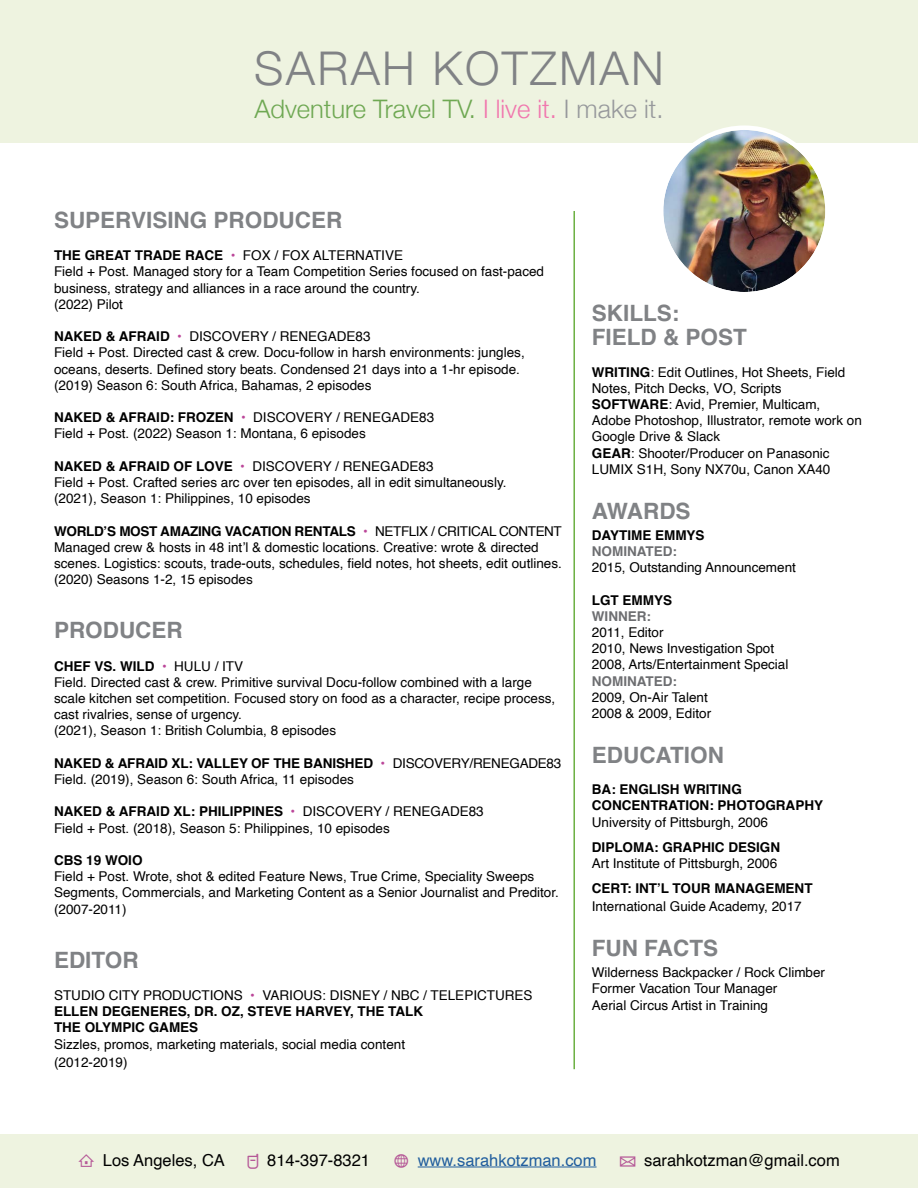
<style>
.page{position:relative;width:918px;height:1188px;background:#fff}
.page>*{position:absolute;margin:0;border:0;box-sizing:border-box;transform-origin:0 0}
.t1{font:300 46.5px "Helvetica Neue";letter-spacing:.05em;color:#808285}
.t2{font:300 25.5px "Helvetica Neue";color:#6fa853}
.t3{font:700 22.5px/24px "Helvetica";color:#808285}
.t4{font:16.5px "Helvetica";color:#000}
.t5{font:16.5px "Helvetica";color:#215e9e}
.t6{font:13.5px/16.2px "Helvetica";color:#000}
.t7{font:700 13.5px/16.2px "Helvetica";color:#000}
.t8{font:700 13.5px "Helvetica";color:#6d6e71}
.s1{color:#f177ae}
.s2{color:#97999c}
.s3{font-weight:700}
.s4{font-weight:700;color:#bb4699}
.s5{font-weight:400}
.s6{color:#bb4699}
</style>
<div class="page">
<div style="left:0;top:0;width:918px;height:143px;background:#eef3e0"></div>
<div style="left:0;top:1134px;width:918px;height:54px;background:#eef3e0"></div>
<hr style="left:573px;top:211px;width:2px;height:858px;background:#6cb042">
<img style="left:663px;top:130px;width:162px;height:162px;border-radius:81px">
<div style="left:659px;top:125px;width:171px;height:171px;border:4px solid #fff;border-radius:50%"></div>
<hr style="left:418px;top:1167px;width:179px;height:1px;background:#215e9e">
<h1 class="t1" style="left:254px;top:31px;width:411px">SARAH KOTZMAN</h1>
<h2 class="t2" style="left:254px;top:88px;width:411px">Adventure Travel TV. <span class="s1">I live it.</span> <span class="s2">I make it.</span></h2>
<h3 class="t3" style="left:54px;top:208px;width:290px">SUPERVISING PRODUCER</h3>
<p class="t6" style="left:54px;top:248px;width:492px"><span class="s3">THE GREAT TRADE RACE</span> <span class="s4">•</span> FOX / FOX ALTERNATIVE<br>Field + Post. Managed story for a Team Competition Series focused on fast-paced business, strategy and alliances in a race around the country.<br>(2022) Pilot</p>
<p class="t6" style="left:54px;top:329px;width:472px"><span class="s3">NAKED &amp; AFRAID</span> <span class="s4">•</span> DISCOVERY / RENEGADE83<br>Field + Post. Directed cast &amp; crew. Docu-follow in harsh environments: jungles, oceans, deserts. Defined story beats. Condensed 21 days into a 1-hr episode. (2019) Season 6: South Africa, Bahamas, 2 episodes</p>
<p class="t6" style="left:54px;top:410px;width:382px"><span class="s3">NAKED &amp; AFRAID: FROZEN</span> <span class="s4">•</span> DISCOVERY / RENEGADE83<br>Field + Post. (2022) Season 1: Montana, 6 episodes</p>
<p class="t6" style="left:54px;top:458px;width:454px"><span class="s3">NAKED &amp; AFRAID OF LOVE</span> <span class="s4">•</span> DISCOVERY / RENEGADE83<br>Field + Post. Crafted series arc over ten episodes, all in edit simultaneously. (2021), Season 1: Philippines, 10 episodes</p>
<p class="t6" style="left:54px;top:523px;width:510px"><span class="s3">WORLD’S MOST AMAZING VACATION RENTALS</span> <span class="s4">•</span> NETFLIX / CRITICAL CONTENT Managed crew &amp; hosts in 48 int’l &amp; domestic locations. Creative: wrote &amp; directed scenes. Logistics: scouts, trade-outs, schedules, field notes, hot sheets, edit outlines. (2020) Seasons 1-2, 15 episodes</p>
<h3 class="t3" style="left:54px;top:619px;width:130px">PRODUCER</h3>
<p class="t6" style="left:54px;top:658px;width:503px"><span class="s3">CHEF VS. WILD</span> <span class="s4">•</span> HULU / ITV<br>Field. Directed cast &amp; crew. Primitive survival Docu-follow combined with a large scale kitchen set competition. Focused story on food as a character, recipe process, cast rivalries, sense of urgency.<br>(2021), Season 1: British Columbia, 8 episodes</p>
<p class="t6" style="left:54px;top:755px;width:509px"><span class="s3">NAKED &amp; AFRAID XL: VALLEY OF THE BANISHED</span> <span class="s4">•</span> DISCOVERY/RENEGADE83<br>Field. (2019), Season 6: South Africa, 11 episodes</p>
<p class="t6" style="left:54px;top:804px;width:431px"><span class="s3">NAKED &amp; AFRAID XL: PHILIPPINES</span> <span class="s4">•</span> DISCOVERY / RENEGADE83<br>Field + Post. (2018), Season 5: Philippines, 10 episodes</p>
<p class="t7" style="left:54px;top:852px;width:90px">CBS 19 WOIO</p>
<p class="t6" style="left:54px;top:869px;width:507px">Field + Post. Wrote, shot &amp; edited Feature News, True Crime, Speciality Sweeps<br>Segments, Commercials, and Marketing Content as a Senior Journalist and Preditor. (2007-2011)</p>
<h3 class="t3" style="left:54px;top:948px;width:86px">EDITOR</h3>
<p class="t7" style="left:54px;top:987px;width:480px"><span class="s5">STUDIO CITY PRODUCTIONS</span> <span class="s6">•</span> <span class="s5">VARIOUS: DISNEY / NBC / TELEPICTURES<br></span>ELLEN DEGENERES, DR. OZ, STEVE HARVEY, THE TALK<br>THE OLYMPIC GAMES</p>
<p class="t6" style="left:54px;top:1035px;width:353px;line-height:18px">Sizzles, promos, marketing materials, social media content (2012-2019)</p>
<h3 class="t3" style="left:592px;top:302px;width:157px">SKILLS:<br>FIELD &amp; POST</h3>
<p class="t6" style="left:592px;top:364px;width:272px"><span class="s3">WRITING</span>: Edit Outlines, Hot Sheets, Field Notes, Pitch Decks, VO, Scripts <span class="s3">SOFTWARE</span>: Avid, Premier, Multicam, Adobe Photoshop, Illustrator, remote work on Google Drive &amp; Slack<br><span class="s3">GEAR</span>: Shooter/Producer on Panasonic LUMIX S1H, Sony NX70u, Canon XA40</p>
<h3 class="t3" style="left:592px;top:499px;width:100px">AWARDS</h3>
<p class="t7" style="left:592px;top:527px;width:114px">DAYTIME EMMYS</p>
<p class="t8" style="left:592px;top:540px;width:87px">NOMINATED:</p>
<p class="t6" style="left:592px;top:560px;width:206px">2015, Outstanding Announcement</p>
<p class="t7" style="left:592px;top:592px;width:82px">LGT EMMYS</p>
<p class="t8" style="left:592px;top:605px;width:61px">WINNER:</p>
<p class="t6" style="left:592px;top:625px;width:198px">2011, Editor<br>2010, News Investigation Spot<br>2008, Arts/Entertainment Special</p>
<p class="t8" style="left:592px;top:670px;width:87px">NOMINATED:</p>
<p class="t6" style="left:592px;top:689px;width:121px">2009, On-Air Talent<br>2008 &amp; 2009, Editor</p>
<h3 class="t3" style="left:592px;top:743px;width:134px">EDUCATION</h3>
<p class="t7" style="left:592px;top:782px;width:233px">BA: ENGLISH WRITING<br>CONCENTRATION: PHOTOGRAPHY</p>
<p class="t6" style="left:592px;top:814px;width:178px">University of Pittsburgh, 2006</p>
<p class="t7" style="left:592px;top:839px;width:190px">DIPLOMA: GRAPHIC DESIGN</p>
<p class="t6" style="left:592px;top:856px;width:187px">Art Institute of Pittsburgh, 2006</p>
<p class="t7" style="left:592px;top:881px;width:222px">CERT: INT’L TOUR MANAGEMENT</p>
<p class="t6" style="left:592px;top:899px;width:211px">International Guide Academy, 2017</p>
<h3 class="t3" style="left:592px;top:937px;width:128px">FUN FACTS</h3>
<p class="t6" style="left:592px;top:965px;width:235px">Wilderness Backpacker / Rock Climber<br>Former Vacation Tour Manager<br>Aerial Circus Artist in Training</p>
<p class="t4" style="left:103px;top:1147px;width:123px">Los Angeles, CA</p>
<p class="t4" style="left:267px;top:1147px;width:104px">814-397-8321</p>
<p class="t5" style="left:418px;top:1147px;width:180px">www.sarahkotzman.com</p>
<p class="t4" style="left:644px;top:1147px;width:197px">sarahkotzman@gmail.com</p>
</div>
